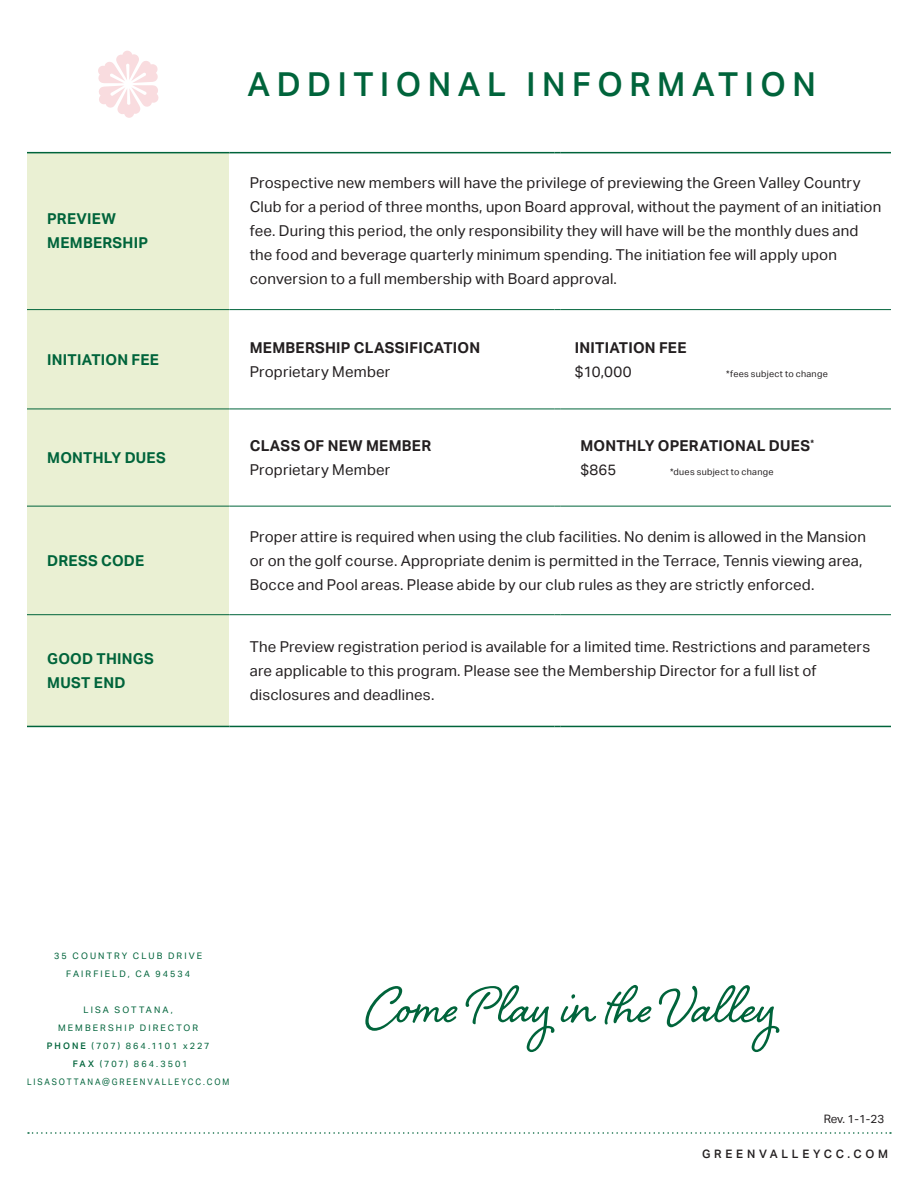
<style>
.page{position:relative;width:918px;height:1188px;background:#fff}
.page>*{position:absolute;margin:0;border:0;box-sizing:border-box;transform-origin:0 0}
.t1{font:500 33px "Aktiv Grotesk";letter-spacing:.2em;color:#00643b}
.t2{font:15px/24px "Aktiv Grotesk";letter-spacing:.01em;color:#231f20}
.t3{font:700 15px/24px "Aktiv Grotesk";letter-spacing:.015em;color:#231f20}
.t4{font:700 15px "Aktiv Grotesk";letter-spacing:.015em;color:#00643b}
.t5{font:500 11.7px "Aktiv Grotesk";letter-spacing:.325em;color:#231f20}
.t6{font:11.7px "Aktiv Grotesk";color:#231f20}
.t7{font:9px/18px "Aktiv Grotesk";letter-spacing:.23em;color:#00643b;text-align:center}
.t8{font:9px "Aktiv Grotesk";letter-spacing:.03em;color:#231f20}
.t9{font:9px "Aktiv Grotesk";letter-spacing:.23em;color:#00643b;scale:.9 1}
.s1{font-weight:400}
.s2{font-weight:700}
.s3{font-weight:500}
</style>
<div class="page">
<svg style="left:28px;top:1132px;width:863px;height:2px"></svg>
<svg style="left:365px;top:986px;width:92px;height:45px"></svg>
<svg style="left:466px;top:985px;width:88px;height:67px"></svg>
<svg style="left:561px;top:994px;width:35px;height:29px"></svg>
<svg style="left:605px;top:985px;width:46px;height:40px"></svg>
<svg style="left:659px;top:985px;width:120px;height:67px"></svg>
<div style="left:27px;top:153px;width:202px;height:573px;background:#eaf0d3"></div>
<hr style="left:27px;top:152px;width:203px;height:1px;background:#00643b">
<hr style="left:230px;top:152px;width:325px;height:1px;background:#00643b">
<hr style="left:560px;top:152px;width:331px;height:1px;background:#00643b">
<hr style="left:27px;top:506px;width:203px;height:1px;background:#00643b">
<hr style="left:230px;top:506px;width:325px;height:1px;background:#00643b">
<hr style="left:560px;top:506px;width:331px;height:1px;background:#00643b">
<hr style="left:27px;top:614px;width:203px;height:1px;background:#00643b">
<hr style="left:230px;top:614px;width:325px;height:1px;background:#00643b">
<hr style="left:560px;top:614px;width:331px;height:1px;background:#00643b">
<hr style="left:27px;top:309px;width:203px;height:1px;background:#00643b">
<hr style="left:230px;top:309px;width:325px;height:1px;background:#00643b">
<hr style="left:560px;top:309px;width:331px;height:1px;background:#00643b">
<hr style="left:27px;top:409px;width:203px;height:1px;background:#00643b">
<hr style="left:230px;top:409px;width:325px;height:1px;background:#00643b">
<hr style="left:560px;top:409px;width:331px;height:1px;background:#00643b">
<hr style="left:27px;top:726px;width:203px;height:1px;background:#00643b">
<hr style="left:230px;top:726px;width:325px;height:1px;background:#00643b">
<hr style="left:560px;top:726px;width:331px;height:1px;background:#00643b">
<svg style="left:98px;top:51px;width:61px;height:67px"></svg>
<p class="t4" style="left:47px;top:211px;width:70px">PREVIEW</p>
<p class="t4" style="left:47px;top:235px;width:102px">MEMBERSHIP</p>
<p class="t4" style="left:47px;top:351px;width:113px">INITIATION FEE</p>
<p class="t4" style="left:47px;top:449px;width:120px">MONTHLY DUES</p>
<p class="t4" style="left:47px;top:552px;width:98px">DRESS CODE</p>
<p class="t4" style="left:47px;top:650px;width:108px">GOOD THINGS</p>
<p class="t4" style="left:47px;top:674px;width:80px">MUST END</p>
<p class="t1" style="left:248px;top:65px;width:570px">ADDITIONAL INFORMATION</p>
<p class="t2" style="left:250px;top:171px;width:633px">Prospective new members will have the privilege of previewing the Green Valley Country Club for a period of three months, upon Board approval, without the payment of an initiation fee. During this period, the only responsibility they will have will be the monthly dues and the food and beverage quarterly minimum spending. The initiation fee will apply upon conversion to a full membership with Board approval.</p>
<p class="t3" style="left:250px;top:335px;width:232px">MEMBERSHIP CLASSIFICATION<br><span class="s1">Proprietary Member</span></p>
<p class="t3" style="left:575px;top:335px;width:113px">INITIATION FEE <span class="s1">$10,000</span></p>
<p class="t8" style="left:726px;top:368px;width:103px">*fees subject to change</p>
<p class="t2" style="left:250px;top:434px;width:183px"><span class="s2">CLASS OF NEW MEMBER<br></span>Proprietary Member</p>
<p class="t3" style="left:580px;top:434px;width:235px">MONTHLY OPERATIONAL DUES<sup>* </sup><span class="s1">$865</span></p>
<p class="t8" style="left:670px;top:467px;width:105px">*dues subject to change</p>
<p class="t2" style="left:250px;top:525px;width:618px">Proper attire is required when using the club facilities. No denim is allowed in the Mansion or on the golf course. Appropriate denim is permitted in the Terrace, Tennis viewing area,<br>Bocce and Pool areas. Please abide by our club rules as they are strictly enforced.</p>
<p class="t2" style="left:250px;top:635px;width:622px">The Preview registration period is available for a limited time. Restrictions and parameters are applicable to this program. Please see the Membership Director for a full list of disclosures and deadlines.</p>
<p class="t7" style="left:54px;top:947px;width:149px">35 COUNTRY CLUB DRIVE<br>FAIRFIELD, CA 94534</p>
<p class="t7" style="left:58px;top:1001px;width:142px">LISA SOTTANA,<br>MEMBERSHIP DIRECTOR</p>
<p class="t7" style="left:47px;top:1037px;width:164px"><span class="s3">PHONE</span> (707) 864.1101 x227</p>
<p class="t7" style="left:73px;top:1055px;width:116px"><span class="s3">FAX</span> (707) 864.3501</p>
<p class="t9" style="left:27px;top:1076px;width:226px">LISASOTTANA@GREENVALLEYCC.COM</p>
<p class="t6" style="left:824px;top:1112px;width:62px">Rev. 1-1-23</p>
<p class="t5" style="left:702px;top:1148px;width:188px">GREENVALLEYCC.COM</p>
</div>
